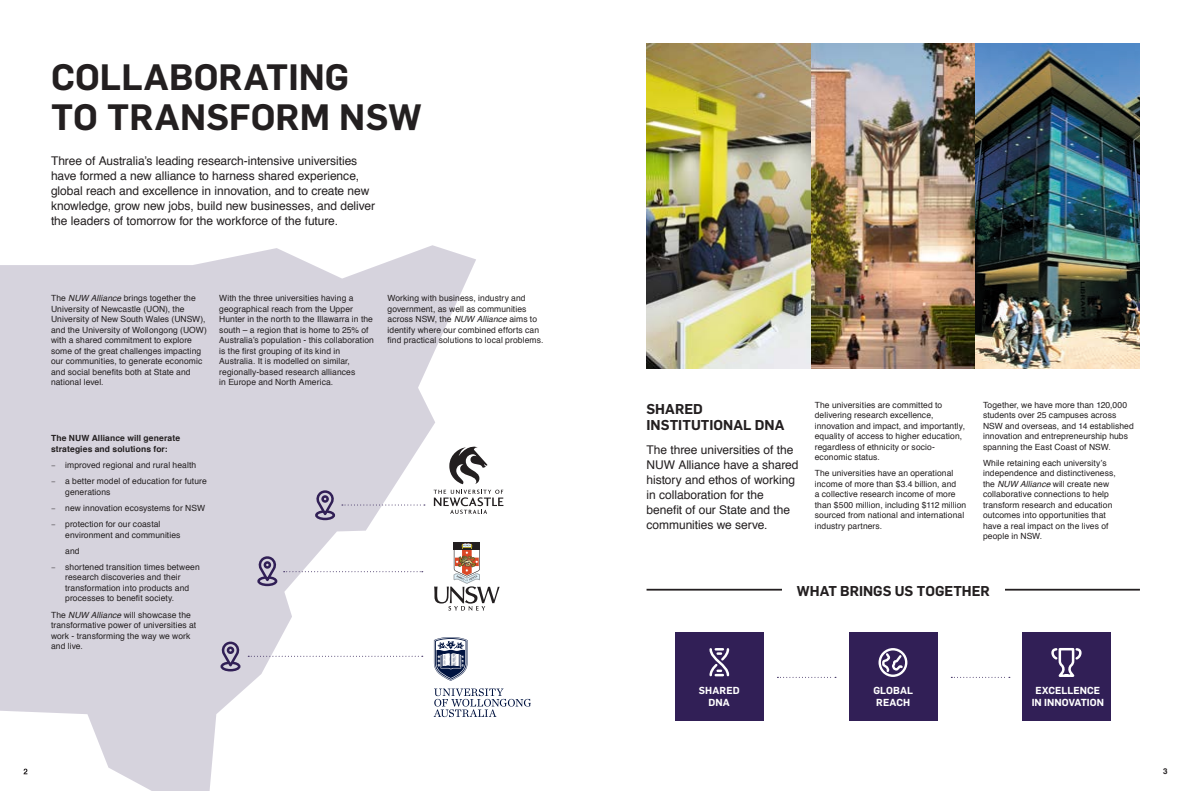
<style>
.page{position:relative;width:1191px;height:791px;background:#fff}
.page>*{position:absolute;margin:0;border:0;box-sizing:border-box;transform-origin:0 0}
.t1{font:600 36px/40px "Flama";letter-spacing:.005em;color:#231f20}
.t2{font:600 14px/16px "Flama";color:#231f20}
.t3{font:12px/15px "Helvetica";letter-spacing:-.005em;color:#231f20}
.t4{font:600 10px/12px "Flama";letter-spacing:.005em;color:#fff;text-align:center}
.t5{font:8.5px/10.5px "Helvetica";letter-spacing:.01em;color:#231f20}
.t6{font:700 8.5px/10.5px "Helvetica";letter-spacing:.015em;color:#231f20}
.t7{font:700 8px "Helvetica";color:#231f20}
.s1{font-style:italic}
.s2{font-family:"Chronicle Text G1"}
</style>
<div class="page">
<hr style="left:646px;top:589px;width:148px;height:2px;background:#231f20">
<hr style="left:992px;top:589px;width:148px;height:2px;background:#231f20">
<div style="left:1022px;top:632px;width:89px;height:89px;background:#311f56"></div>
<svg style="left:0;top:245px;width:476px;height:546px;fill:#d6d3dd"></svg>
<svg style="left:433px;top:688px;width:98px;height:29px"></svg>
<svg style="left:434px;top:637px;width:33px;height:44px"></svg>
<img style="left:646px;top:44px;width:494px;height:325px">
<div style="left:782px;top:577px;width:222px;height:25px;background:#fff"></div>
<svg style="left:777px;top:677px;width:59px;height:1px"></svg>
<svg style="left:951px;top:677px;width:59px;height:1px"></svg>
<svg style="left:433px;top:490px;width:70px;height:24px"></svg>
<svg style="left:449px;top:447px;width:38px;height:37px"></svg>
<svg style="left:313px;top:488px;width:23px;height:33px"></svg>
<svg style="left:219px;top:639px;width:23px;height:34px"></svg>
<svg style="left:342px;top:504px;width:83px;height:1px"></svg>
<svg style="left:255px;top:554px;width:168px;height:33px"></svg>
<svg style="left:248px;top:656px;width:175px;height:1px"></svg>
<div style="left:674px;top:632px;width:89px;height:89px;background:#311f56"></div>
<div style="left:848px;top:632px;width:89px;height:89px;background:#311f56"></div>
<svg style="left:709px;top:648px;width:21px;height:29px"></svg>
<svg style="left:1051px;top:648px;width:31px;height:29px"></svg>
<svg style="left:878px;top:648px;width:30px;height:29px"></svg>
<svg style="left:434px;top:542px;width:65px;height:69px"></svg>
<svg style="left:24px;top:768px;width:3px;height:6px"></svg>
<h1 class="t1" style="left:51px;top:55px;width:372px">COLLABORATING<br>TO TRANSFORM NSW</h1>
<p class="t3" style="left:51px;top:154px;width:326px">Three of Australia’s leading research-intensive universities have formed a new alliance to harness shared experience, global reach and excellence in innovation, and to create new knowledge, grow new jobs, build new businesses, and deliver the leaders of tomorrow for the workforce of the future.</p>
<p class="t5" style="left:51px;top:293px;width:157px">The <span class="s1">NUW Alliance</span> brings together the University of Newcastle (UON), the University of New South Wales (UNSW), and the University of Wollongong (UOW) with a shared commitment to explore some of the great challenges impacting our communities, to generate economic and social benefits both at State and national level.</p>
<p class="t5" style="left:219px;top:293px;width:156px">With the three universities having a geographical reach from the Upper Hunter in the north to the Illawarra in the south – a region that is home to 25% of Australia’s population - this collaboration is the first grouping of its kind in Australia. It is modelled on similar, regionally-based research alliances<br>in Europe and North America.</p>
<p class="t5" style="left:387px;top:293px;width:157px">Working with business, industry and government, as well as communities across NSW, the <span class="s1">NUW Alliance</span> aims to identify where our combined efforts can find practical solutions to local problems.</p>
<p class="t6" style="left:51px;top:433px;width:131px">The NUW Alliance will generate strategies and solutions for:</p>
<p class="t5" style="left:51px;top:460px;width:147px"><span class="s2">–</span> improved regional and rural health</p>
<p class="t5" style="left:65px;top:476px;width:143px;text-indent:-14px"><span class="s2">–</span> a better model of education for future generations</p>
<p class="t5" style="left:51px;top:503px;width:155px"><span class="s2">–</span> new innovation ecosystems for NSW</p>
<p class="t5" style="left:65px;top:519px;width:117px;text-indent:-14px"><span class="s2">–</span> protection for our coastal environment and communities</p>
<p class="t5" style="left:65px;top:546px;width:16px">and</p>
<p class="t5" style="left:65px;top:562px;width:136px;text-indent:-14px"><span class="s2">–</span> shortened transition times between research discoveries and their transformation into products and processes to benefit society.</p>
<p class="t5" style="left:51px;top:610px;width:147px">The <span class="s1">NUW Alliance</span> will showcase the transformative power of universities at work - transforming the way we work and live.</p>
<h2 class="t2" style="left:646px;top:400px;width:139px">SHARED<br>INSTITUTIONAL DNA</h2>
<h3 class="t3" style="left:646px;top:443px;width:154px">The three universities of the<br>NUW Alliance have a shared history and ethos of working in collaboration for the benefit of our State and the communities we serve.</h3>
<p class="t5" style="left:814px;top:400px;width:152px">The universities are committed to delivering research excellence, innovation and impact, and importantly, equality of access to higher education, regardless of ethnicity or socio&shy;economic status.</p>
<p class="t5" style="left:814px;top:468px;width:153px">The universities have an operational income of more than $3.4 billion, and<br>a collective research income of more than $500 million, including $112 million sourced from national and international industry partners.</p>
<p class="t5" style="left:983px;top:399px;width:152px">Together, we have more than 120,000 students over 25 campuses across NSW and overseas, and 14 established innovation and entrepreneurship hubs spanning the East Coast of NSW.</p>
<p class="t5" style="left:983px;top:458px;width:134px">While retaining each university’s independence and distinctiveness, the <span class="s1">NUW Alliance</span> will create new collaborative connections to help transform research and education outcomes into opportunities that have a real impact on the lives of people in NSW.</p>
<h2 class="t2" style="left:796px;top:582px;width:195px">WHAT BRINGS US TOGETHER</h2>
<p class="t4" style="left:699px;top:684px;width:42px">SHARED<br>DNA</p>
<p class="t4" style="left:873px;top:684px;width:41px;text-align:left">GLOBAL<br>REACH</p>
<p class="t4" style="left:1031px;top:684px;width:74px">EXCELLENCE<br>IN INNOVATION</p>
<p class="t7" style="left:1163px;top:765px;width:6px">3</p>
</div>
